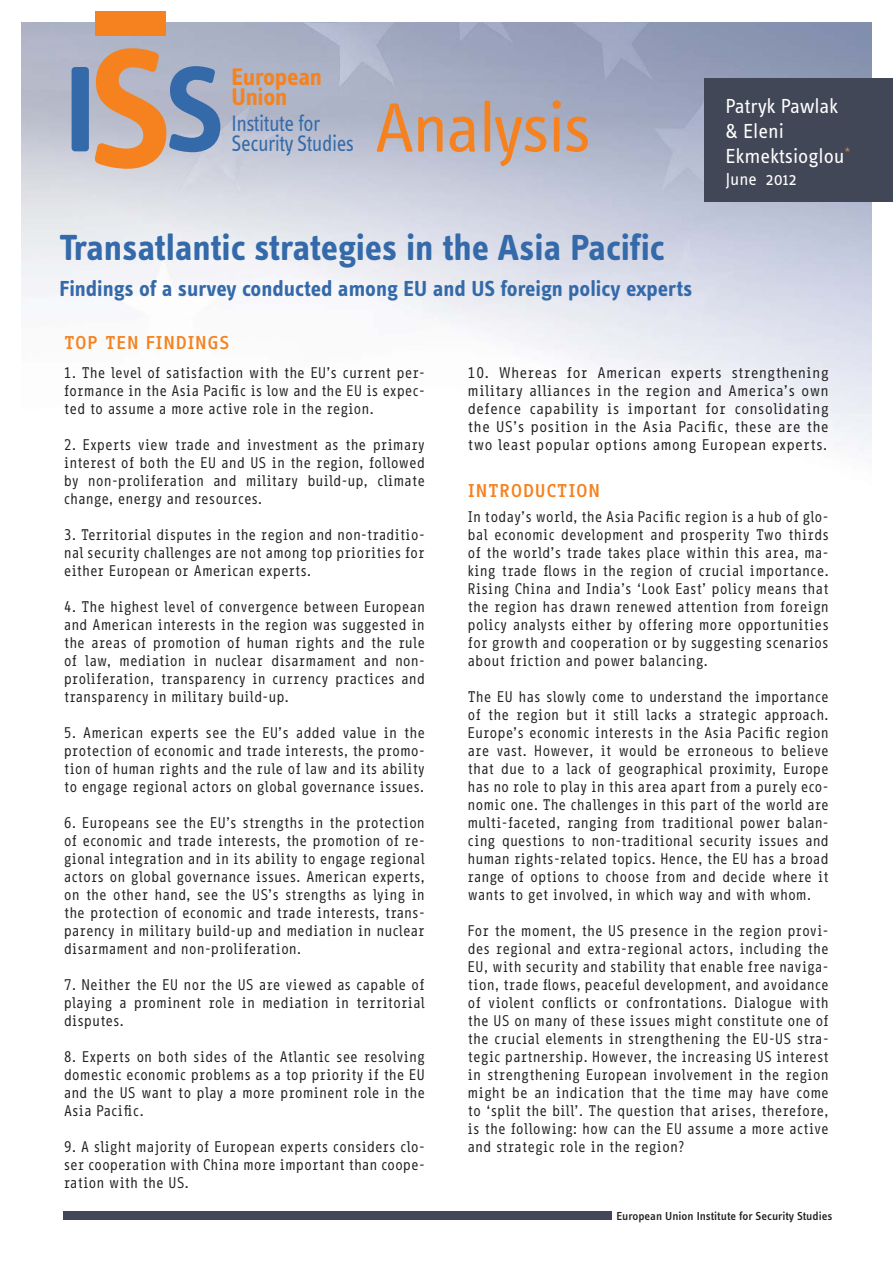
<style>
.page{position:relative;width:893px;height:1263px;background:#fff}
.page>*{position:absolute;margin:0;border:0;box-sizing:border-box;transform-origin:0 0}
.t1{font:72px "Info OT Text";letter-spacing:-.035em;color:#f5821f}
.t2{font:700 37.5px "Info OT Text";color:#346aa9}
.t3{font:700 24.9px/20px "Info OT Text";letter-spacing:-.01em;color:#f5821f}
.t4{font:23.25px/20px "Info OT Text";letter-spacing:-.02em;color:#346aa9;scale:.9 1}
.t5{font:700 22.5px "Info OT Text";color:#346aa9}
.t6{font:21px/25.2px "Info OT Text";color:#fff}
.t7{font:700 18px "Info Office";color:#f5821f}
.t8{font:18px "Info OT Text";color:#fff}
.t9{font:15px/18px "Info Office";letter-spacing:-.01em;color:#231f20;text-align:justify;scale:.96 1}
.t10{font:15px/18px "Info Office";letter-spacing:-.01em;color:#231f20;text-align:justify}
.t11{font:500 12px "Info OT Text";color:#231f20}
</style>
<div class="page">
<img style="left:22px;top:23px;width:850px;height:427px">
<div style="left:704px;top:79px;width:189px;height:123px;background:#424757"></div>
<div style="left:64px;top:1212px;width:548px;height:8px;background:#424757"></div>
<div style="left:95px;top:11px;width:71px;height:25px;background:#f5821f"></div>
<svg style="left:72px;top:48px;width:148px;height:121px;background:#ab9b98"></svg>
<h3 class="t3" style="left:231px;top:69px;width:92px">European<br>Union</h3>
<h3 class="t4" style="left:231px;top:115px;width:138px">Institute for<br>Security Studies</h3>
<h1 class="t1" style="left:375px;top:100px;width:218px">Analysis</h1>
<h2 class="t2" style="left:60px;top:233px;width:607px">Transatlantic strategies in the Asia Pacific</h2>
<h3 class="t5" style="left:60px;top:280px;width:634px">Findings of a survey conducted among EU and US foreign policy experts</h3>
<h3 class="t6" style="left:725px;top:94px;width:127px">Patryk Pawlak &amp; Eleni<br>Ekmektsioglou<sup>*</sup></h3>
<p class="t8" style="left:725px;top:172px;width:73px">June 2012</p>
<p class="t7" style="left:64px;top:336px;width:168px">TOP TEN FINDINGS</p>
<p class="t9" style="left:64px;top:365px;width:378px">1. The level of satisfaction with the EU’s current per&shy;formance in the Asia Pacific is low and the EU is expec&shy;ted to assume a more active role in the region.</p>
<p class="t9" style="left:64px;top:437px;width:378px">2. Experts view trade and investment as the primary interest of both the EU and US in the region, followed by non-proliferation and military build-up, climate change, energy and resources.</p>
<p class="t9" style="left:64px;top:527px;width:378px">3. Territorial disputes in the region and non-traditio&shy;nal security challenges are not among top priorities for either European or American experts.</p>
<p class="t9" style="left:64px;top:599px;width:378px">4. The highest level of convergence between European and American interests in the region was suggested in the areas of promotion of human rights and the rule of law, mediation in nuclear disarmament and non&shy;proliferation, transparency in currency practices and transparency in military build-up.</p>
<p class="t9" style="left:64px;top:725px;width:378px">5. American experts see the EU’s added value in the protection of economic and trade interests, the promo&shy;tion of human rights and the rule of law and its ability to engage regional actors on global governance issues.</p>
<p class="t9" style="left:64px;top:815px;width:378px">6. Europeans see the EU’s strengths in the protection of economic and trade interests, the promotion of re&shy;gional integration and in its ability to engage regional actors on global governance issues. American experts, on the other hand, see the US’s strengths as lying in the protection of economic and trade interests, trans&shy;parency in military build-up and mediation in nuclear disarmament and non-proliferation.</p>
<p class="t9" style="left:64px;top:977px;width:378px">7. Neither the EU nor the US are viewed as capable of playing a prominent role in mediation in territorial disputes.</p>
<p class="t9" style="left:64px;top:1049px;width:378px">8. Experts on both sides of the Atlantic see resolving domestic economic problems as a top priority if the EU and the US want to play a more prominent role in the Asia Pacific.</p>
<p class="t9" style="left:64px;top:1139px;width:378px">9. A slight majority of European experts considers clo&shy;ser cooperation with China more important than coope&shy;ration with the US.</p>
<p class="t10" style="left:468px;top:365px;width:363px">10. Whereas for American experts strengthening military alliances in the region and America’s own defence capability is important for consolidating the US’s position in the Asia Pacific, these are the two least popular options among European experts.</p>
<p class="t7" style="left:468px;top:484px;width:134px">INTRODUCTION</p>
<p class="t9" style="left:468px;top:509px;width:378px">In today’s world, the Asia Pacific region is a hub of glo&shy;bal economic development and prosperity Two thirds of the world’s trade takes place within this area, ma&shy;king trade flows in the region of crucial importance.<br>Rising China and India’s ‘Look East’ policy means that the region has drawn renewed attention from foreign policy analysts either by offering more opportunities for growth and cooperation or by suggesting scenarios about friction and power balancing.</p>
<p class="t9" style="left:468px;top:689px;width:378px">The EU has slowly come to understand the importance of the region but it still lacks a strategic approach.<br>Europe’s economic interests in the Asia Pacific region are vast. However, it would be erroneous to believe that due to a lack of geographical proximity, Europe has no role to play in this area apart from a purely eco&shy;nomic one. The challenges in this part of the world are multi-faceted, ranging from traditional power balan&shy;cing questions to non-traditional security issues and human rights-related topics. Hence, the EU has a broad range of options to choose from and decide where it wants to get involved, in which way and with whom.</p>
<p class="t9" style="left:468px;top:923px;width:378px">For the moment, the US presence in the region provi&shy;des regional and extra-regional actors, including the EU, with security and stability that enable free naviga&shy;tion, trade flows, peaceful development, and avoidance of violent conflicts or confrontations. Dialogue with the US on many of these issues might constitute one of the crucial elements in strengthening the EU-US stra&shy;tegic partnership. However, the increasing US interest in strengthening European involvement in the region might be an indication that the time may have come to ‘split the bill’. The question that arises, therefore, is the following: how can the EU assume a more active and strategic role in the region?</p>
<p class="t11" style="left:616px;top:1209px;width:217px">European Union Institute for Security Studies</p>
</div>
